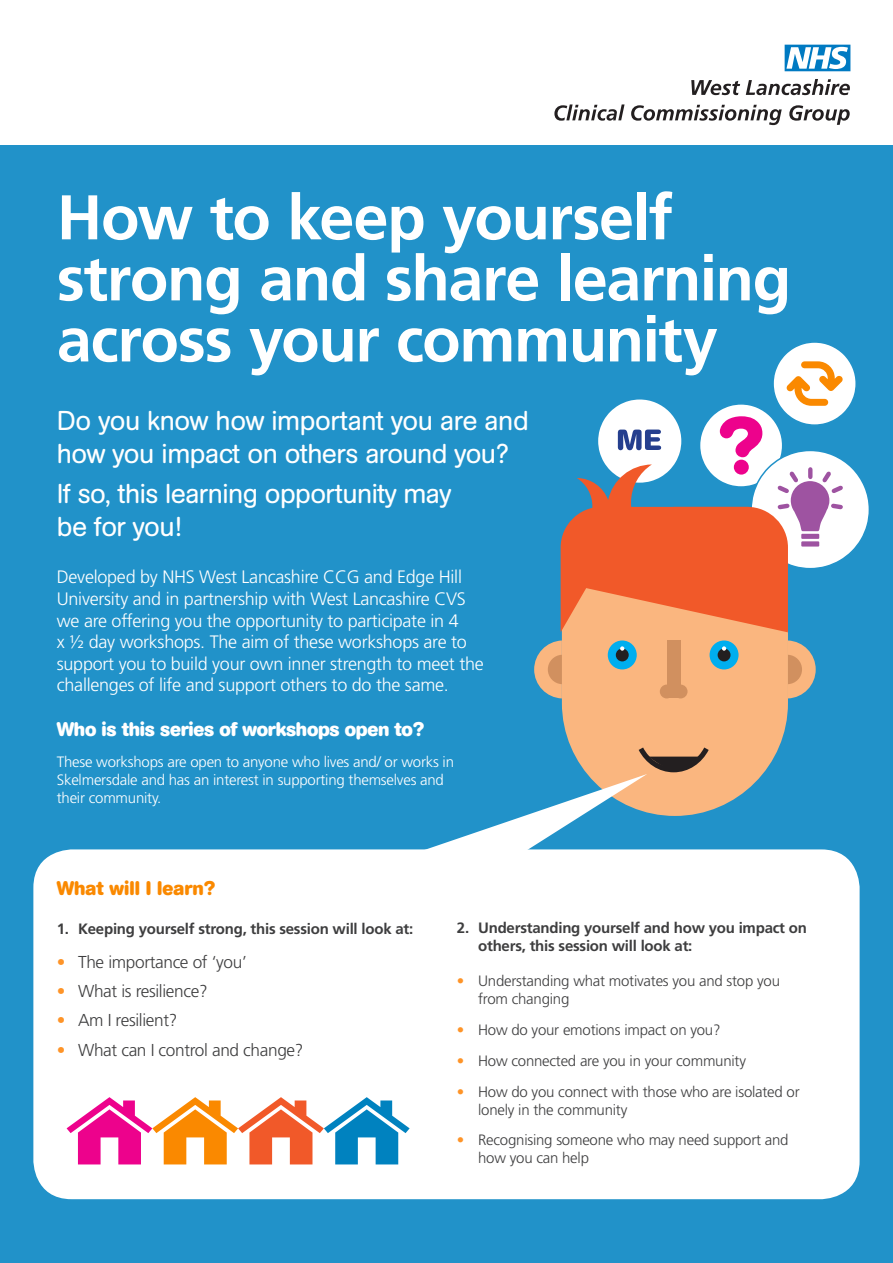
<style>
.page{position:relative;width:893px;height:1263px;background:#fff}
.page>*{position:absolute;margin:0;border:0;box-sizing:border-box;transform-origin:0 0}
.t1{font:700 63px/61.1px "Frutiger LT Std";letter-spacing:-.02em;color:#fff}
.t2{font:27px/32.4px "AG Book Rounded";letter-spacing:-.02em;color:#fff}
.t3{font:700 19.5px "AG Book Rounded";letter-spacing:-.015em;color:#fff}
.t4{font:700 19.5px "AG Book Rounded";color:#fa8900}
.t5{font:300 18px/21.6px "Frutiger LT Std";letter-spacing:-.015em;color:#fff}
.t6{font:300 17.25px "Frutiger LT Std";letter-spacing:-.02em;color:#3e3e3f}
.t7{font:300 15px/18px "Frutiger LT Std";letter-spacing:-.015em;color:#3e3e3f}
.t8{font:300 15px/18px "Frutiger LT Std";letter-spacing:-.015em;color:#fff}
.t9{font:700 15px/18px "Frutiger LT Std";letter-spacing:-.015em;color:#3e3e3f}
.s1{color:#fe9428}
</style>
<div class="page">
<svg style="left:785px;top:45px;width:65px;height:26px"></svg>
<svg style="left:691px;top:80px;width:49px;height:15px"></svg>
<svg style="left:746px;top:79px;width:104px;height:16px"></svg>
<svg style="left:554px;top:104px;width:70px;height:17px"></svg>
<svg style="left:631px;top:105px;width:151px;height:20px"></svg>
<svg style="left:789px;top:105px;width:61px;height:20px"></svg>
<div style="left:0;top:146px;width:893px;height:1117px;background:#2192c9"></div>
<div style="left:33px;top:849px;width:827px;height:350px;background:#fff;border-radius:38px"></div>
<div style="left:562px;top:518px;width:226px;height:298px;background:#fab67f;border-radius:113px"></div>
<svg style="left:561px;top:342px;width:308px;height:290px"></svg>
<svg style="left:534px;top:640px;width:28px;height:58px"></svg>
<svg style="left:788px;top:640px;width:28px;height:58px"></svg>
<div style="left:667px;top:640px;width:14px;height:58px;background:#d1905f"></div>
<div style="left:660px;top:684px;width:14px;height:14px;background:#d1905f;border-radius:50%"></div>
<div style="left:674px;top:684px;width:13px;height:14px;background:#d1905f;border-radius:50%"></div>
<div style="left:608px;top:640px;width:29px;height:29px;background:#00aeef;border-radius:50%"></div>
<div style="left:616px;top:648px;width:13px;height:13px;background:#231f20;border-radius:50%"></div>
<svg style="left:620px;top:646px;width:4px;height:5px"></svg>
<div style="left:710px;top:640px;width:28px;height:29px;background:#00aeef;border-radius:50%"></div>
<div style="left:718px;top:648px;width:12px;height:13px;background:#231f20;border-radius:50%"></div>
<svg style="left:722px;top:646px;width:4px;height:5px"></svg>
<svg style="left:410px;top:742px;width:303px;height:108px"></svg>
<svg style="left:67px;top:1097px;width:343px;height:67px"></svg>
<p class="t1" style="left:57px;top:187px;width:736px">How to keep yourself strong and share learning across your community</p>
<p class="t2" style="left:57px;top:405px;width:473px">Do you know how important you are and how you impact on others around you?</p>
<p class="t2" style="left:57px;top:478px;width:396px">If so, this learning opportunity may be for you!</p>
<p class="t5" style="left:57px;top:567px;width:428px">Developed by NHS West Lancashire CCG and Edge Hill University and in partnership with West Lancashire CVS we are offering you the opportunity to participate in 4<br>x ½ day workshops. The aim of these workshops are to support you to build your own inner strength to meet the challenges of life and support others to do the same.</p>
<p class="t3" style="left:57px;top:718px;width:369px">Who is this series of workshops open to?</p>
<p class="t8" style="left:57px;top:753px;width:399px">These workshops are open to anyone who lives and/ or works in<br>Skelmersdale and has an interest in supporting themselves and their community.</p>
<p class="t4" style="left:57px;top:877px;width:160px">What will I learn?</p>
<p class="t9" style="left:57px;top:920px;width:358px">1. Keeping yourself strong, this session will look at:</p>
<p class="t6" style="left:57px;top:952px;width:192px"><span class="s1">•</span> The importance of ‘you’</p>
<p class="t6" style="left:57px;top:981px;width:152px"><span class="s1">•</span> What is resilience?</p>
<p class="t6" style="left:57px;top:1010px;width:122px"><span class="s1">•</span> Am I resilient?</p>
<p class="t6" style="left:57px;top:1040px;width:248px"><span class="s1">•</span> What can I control and change?</p>
<p class="t9" style="left:478px;top:919px;width:330px;text-indent:-21px">2. Understanding yourself and how you impact on others, this session will look at:</p>
<p class="t7" style="left:478px;top:972px;width:303px;text-indent:-21px"><span class="s1">•</span> Understanding what motivates you and stop you from changing</p>
<p class="t7" style="left:457px;top:1021px;width:265px"><span class="s1">•</span> How do your emotions impact on you?</p>
<p class="t7" style="left:457px;top:1052px;width:291px"><span class="s1">•</span> How connected are you in your community</p>
<p class="t7" style="left:478px;top:1082px;width:323px;text-indent:-21px"><span class="s1">•</span> How do you connect with those who are isolated or lonely in the community</p>
<p class="t7" style="left:478px;top:1131px;width:312px;text-indent:-21px"><span class="s1">•</span> Recognising someone who may need support and how you can help</p>
</div>
